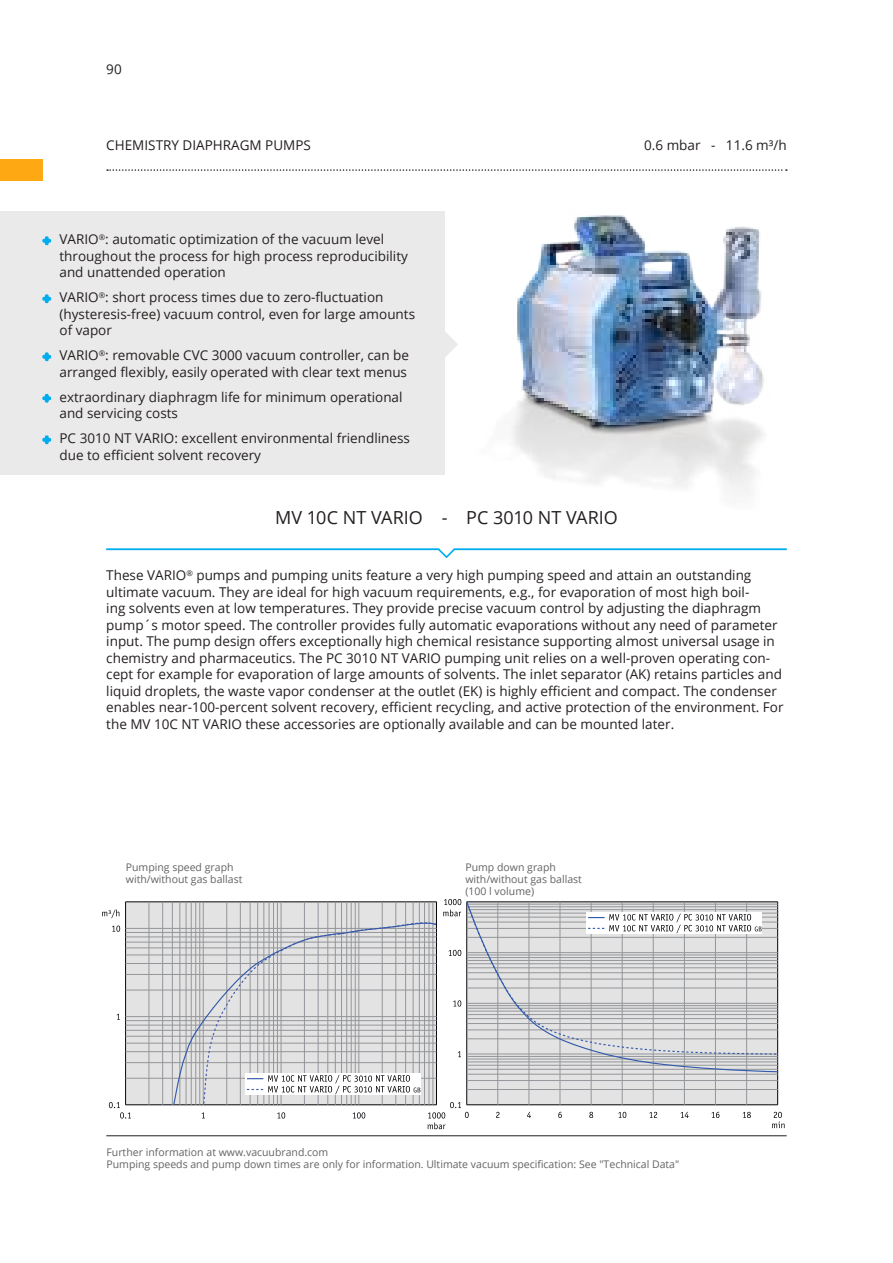
<style>
.page{position:relative;width:893px;height:1263px;background:#fff}
.page>*{position:absolute;margin:0;border:0;box-sizing:border-box;transform-origin:0 0}
.t1{font:18px "Open Sans";letter-spacing:.005em;color:#241f1f}
.t2{font:13.5px/16.5px "Open Sans";color:#241f1f}
.t3{font:10.5px/12px "Open Sans";color:#656365}
.s1{font-family:"Cooper Black Std";font-style:italic;color:#00aeef}
</style>
<div class="page">
<svg style="left:444px;top:317px;width:14px;height:54px"></svg>
<div style="left:0;top:212px;width:444px;height:263px;background:#ebeaea"></div>
<svg style="left:107px;top:169px;width:680px;height:2px"></svg>
<div style="left:0;top:159px;width:43px;height:22px;background:#fea814"></div>
<hr style="left:106px;top:1135px;width:681px;height:1px;background:#241f1f">
<svg style="left:106px;top:548px;width:681px;height:10px"></svg>
<img style="left:512px;top:215px;width:252px;height:278px">
<svg style="left:42px;top:236px;width:10px;height:10px"></svg>
<svg style="left:42px;top:294px;width:10px;height:10px"></svg>
<svg style="left:42px;top:352px;width:10px;height:10px"></svg>
<svg style="left:42px;top:393px;width:10px;height:10px"></svg>
<svg style="left:42px;top:435px;width:10px;height:10px"></svg>
<div style="left:126px;top:902px;width:310px;height:203px;background:#e4e3e3"></div>
<hr style="left:125px;top:902px;width:1px;height:203px;background:#05050a">
<hr style="left:436px;top:902px;width:1px;height:203px;background:#05050a">
<hr style="left:126px;top:1078px;width:310px;height:1px;background:#93969a">
<hr style="left:126px;top:1062px;width:310px;height:1px;background:#93969a">
<hr style="left:126px;top:1051px;width:310px;height:1px;background:#93969a">
<hr style="left:126px;top:1043px;width:310px;height:1px;background:#93969a">
<hr style="left:126px;top:1036px;width:310px;height:1px;background:#93969a">
<hr style="left:126px;top:1030px;width:310px;height:1px;background:#93969a">
<hr style="left:126px;top:1025px;width:310px;height:1px;background:#93969a">
<hr style="left:126px;top:1020px;width:310px;height:1px;background:#93969a">
<hr style="left:126px;top:1016px;width:310px;height:1px;background:#93969a">
<hr style="left:126px;top:990px;width:310px;height:1px;background:#93969a">
<hr style="left:126px;top:974px;width:310px;height:1px;background:#93969a">
<hr style="left:126px;top:963px;width:310px;height:1px;background:#93969a">
<hr style="left:126px;top:955px;width:310px;height:1px;background:#93969a">
<hr style="left:126px;top:948px;width:310px;height:1px;background:#93969a">
<hr style="left:126px;top:942px;width:310px;height:1px;background:#93969a">
<hr style="left:126px;top:937px;width:310px;height:1px;background:#93969a">
<hr style="left:126px;top:932px;width:310px;height:1px;background:#93969a">
<hr style="left:126px;top:928px;width:310px;height:1px;background:#93969a">
<svg style="left:112px;top:925px;width:8px;height:7px"></svg>
<svg style="left:102px;top:909px;width:17px;height:9px"></svg>
<hr style="left:126px;top:1104px;width:310px;height:1px;background:#05050a">
<hr style="left:126px;top:901px;width:310px;height:1px;background:#05050a">
<svg style="left:109px;top:1102px;width:22px;height:16px"></svg>
<hr style="left:149px;top:902px;width:1px;height:203px;background:#93969a">
<hr style="left:162px;top:902px;width:1px;height:203px;background:#93969a">
<hr style="left:172px;top:902px;width:1px;height:203px;background:#93969a">
<hr style="left:180px;top:902px;width:1px;height:203px;background:#93969a">
<hr style="left:186px;top:902px;width:1px;height:203px;background:#93969a">
<hr style="left:191px;top:902px;width:1px;height:203px;background:#93969a">
<hr style="left:195px;top:902px;width:1px;height:203px;background:#93969a">
<hr style="left:200px;top:902px;width:1px;height:203px;background:#93969a">
<hr style="left:203px;top:902px;width:1px;height:203px;background:#93969a">
<hr style="left:226px;top:902px;width:1px;height:203px;background:#93969a">
<hr style="left:240px;top:902px;width:1px;height:203px;background:#93969a">
<hr style="left:250px;top:902px;width:1px;height:203px;background:#93969a">
<hr style="left:257px;top:902px;width:1px;height:203px;background:#93969a">
<hr style="left:264px;top:902px;width:1px;height:203px;background:#93969a">
<hr style="left:269px;top:902px;width:1px;height:203px;background:#93969a">
<hr style="left:273px;top:902px;width:1px;height:203px;background:#93969a">
<hr style="left:277px;top:902px;width:1px;height:203px;background:#93969a">
<hr style="left:281px;top:902px;width:1px;height:203px;background:#93969a">
<hr style="left:304px;top:902px;width:1px;height:203px;background:#93969a">
<hr style="left:318px;top:902px;width:1px;height:203px;background:#93969a">
<hr style="left:328px;top:902px;width:1px;height:203px;background:#93969a">
<hr style="left:335px;top:902px;width:1px;height:203px;background:#93969a">
<hr style="left:341px;top:902px;width:1px;height:203px;background:#93969a">
<hr style="left:346px;top:902px;width:1px;height:203px;background:#93969a">
<hr style="left:351px;top:902px;width:1px;height:203px;background:#93969a">
<hr style="left:355px;top:902px;width:1px;height:203px;background:#93969a">
<hr style="left:359px;top:902px;width:1px;height:203px;background:#93969a">
<hr style="left:382px;top:902px;width:1px;height:203px;background:#93969a">
<hr style="left:396px;top:902px;width:1px;height:203px;background:#93969a">
<hr style="left:405px;top:902px;width:1px;height:203px;background:#93969a">
<hr style="left:413px;top:902px;width:1px;height:203px;background:#93969a">
<hr style="left:419px;top:902px;width:1px;height:203px;background:#93969a">
<hr style="left:424px;top:902px;width:1px;height:203px;background:#93969a">
<hr style="left:429px;top:902px;width:1px;height:203px;background:#93969a">
<hr style="left:433px;top:902px;width:1px;height:203px;background:#93969a">
<svg style="left:172px;top:922px;width:30px;height:184px"></svg>
<div style="left:467px;top:902px;width:311px;height:203px;background:#e4e3e3"></div>
<hr style="left:777px;top:902px;width:1px;height:203px;background:#05050a">
<hr style="left:467px;top:1089px;width:311px;height:1px;background:#93969a">
<hr style="left:467px;top:1080px;width:311px;height:1px;background:#93969a">
<hr style="left:467px;top:1074px;width:311px;height:1px;background:#93969a">
<svg style="left:443px;top:899px;width:18px;height:17px"></svg>
<hr style="left:467px;top:1104px;width:311px;height:1px;background:#05050a">
<hr style="left:746px;top:902px;width:1px;height:203px;background:#93969a">
<svg style="left:743px;top:1112px;width:8px;height:6px"></svg>
<hr style="left:715px;top:902px;width:1px;height:203px;background:#93969a">
<svg style="left:711px;top:1112px;width:8px;height:6px"></svg>
<hr style="left:684px;top:902px;width:1px;height:203px;background:#93969a">
<svg style="left:680px;top:1112px;width:9px;height:6px"></svg>
<hr style="left:653px;top:902px;width:1px;height:203px;background:#93969a">
<svg style="left:649px;top:1112px;width:8px;height:6px"></svg>
<hr style="left:622px;top:902px;width:1px;height:203px;background:#93969a">
<svg style="left:618px;top:1112px;width:8px;height:6px"></svg>
<hr style="left:591px;top:902px;width:1px;height:203px;background:#93969a">
<svg style="left:589px;top:1112px;width:4px;height:6px"></svg>
<hr style="left:560px;top:902px;width:1px;height:203px;background:#93969a">
<svg style="left:558px;top:1112px;width:4px;height:6px"></svg>
<hr style="left:529px;top:902px;width:1px;height:203px;background:#93969a">
<svg style="left:527px;top:1112px;width:4px;height:6px"></svg>
<hr style="left:497px;top:902px;width:1px;height:203px;background:#93969a">
<svg style="left:496px;top:1112px;width:3px;height:6px"></svg>
<svg style="left:202px;top:922px;width:267px;height:207px"></svg>
<svg style="left:772px;top:1112px;width:13px;height:16px"></svg>
<svg style="left:465px;top:1055px;width:314px;height:18px"></svg>
<svg style="left:465px;top:901px;width:314px;height:154px"></svg>
<div style="left:587px;top:912px;width:175px;height:21px;background:#fff"></div>
<svg style="left:588px;top:914px;width:174px;height:19px"></svg>
<p class="t2" style="left:106px;top:61px;width:17px">90</p>
<p class="t2" style="left:106px;top:137px;width:18px">Chemistry</p>
<p class="t2" style="left:183px;top:137px;width:10px">diaphragm</p>
<p class="t2" style="left:265px;top:137px;width:9px">pumps</p>
<p class="t2" style="left:644px;top:137px;width:144px">0.6 mbar - 11.6 m³/h</p>
<p class="t2" style="left:60px;top:231px;width:350px;text-indent:-17px"><span class="s1">+</span> VARIO<sup>®</sup>: automatic optimization of the vacuum level throughout the process for high process reproducibility and unattended operation</p>
<p class="t2" style="left:60px;top:289px;width:357px;text-indent:-17px"><span class="s1">+</span> VARIO <sup>®</sup>: short process times due to zero-fluctuation (hysteresis-free) vacuum control, even for large amounts of vapor</p>
<p class="t2" style="left:43px;top:347px;width:368px;text-align:right"><span class="s1">+</span> VARIO <sup>®</sup>: removable CVC 3000 vacuum controller, can be arranged flexibly, easily operated with clear text menus</p>
<p class="t2" style="left:60px;top:388px;width:345px;text-indent:-17px"><span class="s1">+</span> extraordinary diaphragm life for minimum operational and servicing costs</p>
<p class="t2" style="left:60px;top:430px;width:352px;text-indent:-17px"><span class="s1">+</span> PC 3010 NT VARIO: excellent environmental friendliness due to efficient solvent recovery</p>
<h1 class="t1" style="left:275px;top:505px;width:344px">MV 10C NT VARIO - PC 3010 NT VARIO</h1>
<p class="t2" style="left:106px;top:567px;width:679px">These VARIO<sup>®</sup> pumps and pumping units feature a very high pumping speed and attain an outstanding ultimate vacuum. They are ideal for high vacuum requirements, e.g., for evaporation of most high boil-<br>ing solvents even at low temperatures. They provide precise vacuum control by adjusting the diaphragm pump´s motor speed. The controller provides fully automatic evaporations without any need of parameter input. The pump design offers exceptionally high chemical resistance supporting almost universal usage in chemistry and pharmaceutics. The PC 3010 NT VARIO pumping unit relies on a well-proven operating con&shy;cept for example for evaporation of large amounts of solvents. The inlet separator (AK) retains particles and liquid droplets, the waste vapor condenser at the outlet (EK) is highly efficient and compact. The condenser enables near-100-percent solvent recovery, efficient recycling, and active protection of the environment. For the MV 10C NT VARIO these accessories are optionally available and can be mounted later.</p>
<p class="t3" style="left:126px;top:861px;width:118px">Pumping speed graph with/without gas ballast</p>
<p class="t3" style="left:465px;top:861px;width:118px">Pump down graph with/without gas ballast (100 l volume)</p>
<p class="t3" style="left:106px;top:1146px;width:574px">Further information at www.vacuubrand.com<br>Pumping speeds and pump down times are only for information. Ultimate vacuum specification: See "Technical Data"</p>
</div>
